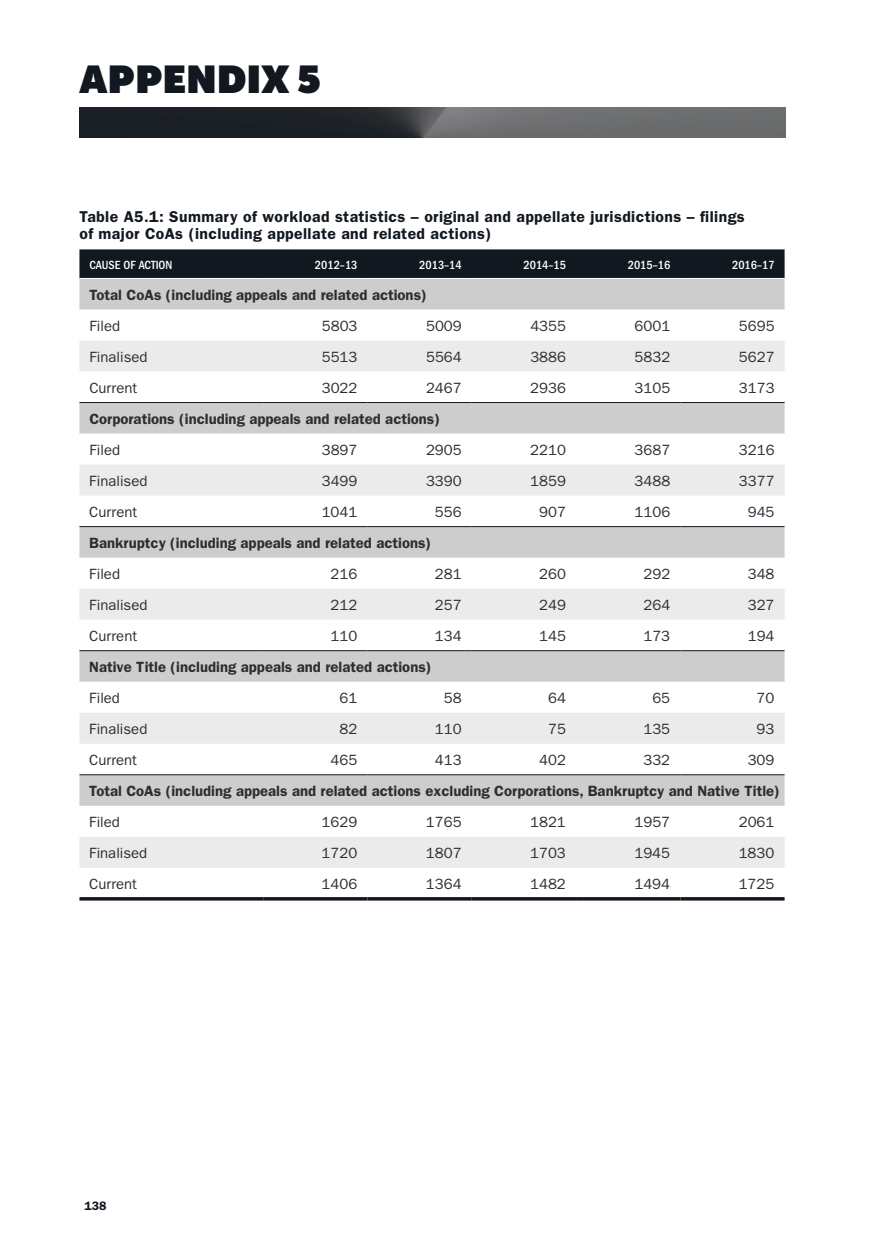
<style>
.page{position:relative;width:874px;height:1241px;background:#fff}
.page>*{position:absolute;margin:0;border:0;box-sizing:border-box;transform-origin:0 0}
.t1{font:900 38.5px "Museo Sans Display";letter-spacing:.025em;color:#111820}
.Sub_heading_2{font:600 15.75px/17.5px "Franklin Gothic LT";letter-spacing:.025em;color:#111820}
.Fin_Table_Body{font:14.88px "Franklin Gothic LT";color:#2b2e32}
.Fin_Table_Body-2{font:600 14.88px "Franklin Gothic LT";color:#2b2e32}
.Fin_Table_header{font:500 condensed 12.25px "Franklin Gothic LT";color:#fff}
.t2{font:600 12.25px "Franklin Gothic LT";color:#111820}
</style>
<div class="page">
<img style="left:79px;top:108px;width:705px;height:29px">
<svg style="left:79px;top:249px;width:705px;height:29px;background:#151c24"></svg>
<div style="left:79px;top:279px;width:705px;height:31px;background:#cdcdcd"></div>
<svg style="left:79px;top:340px;width:705px;height:527px"></svg>
<svg style="left:79px;top:897px;width:184px;height:3px"></svg>
<svg style="left:263px;top:897px;width:104px;height:3px"></svg>
<svg style="left:367px;top:897px;width:104px;height:3px"></svg>
<svg style="left:471px;top:897px;width:104px;height:3px"></svg>
<svg style="left:575px;top:897px;width:105px;height:3px"></svg>
<svg style="left:680px;top:897px;width:104px;height:3px"></svg>
<hr style="left:79px;top:774px;width:184px;height:1px;background:#111820">
<hr style="left:263px;top:774px;width:104px;height:1px;background:#111820">
<hr style="left:367px;top:774px;width:104px;height:1px;background:#111820">
<hr style="left:471px;top:774px;width:104px;height:1px;background:#111820">
<hr style="left:575px;top:774px;width:105px;height:1px;background:#111820">
<hr style="left:680px;top:774px;width:104px;height:1px;background:#111820">
<hr style="left:79px;top:650px;width:184px;height:1px;background:#111820">
<hr style="left:263px;top:650px;width:104px;height:1px;background:#111820">
<hr style="left:367px;top:650px;width:104px;height:1px;background:#111820">
<hr style="left:471px;top:650px;width:104px;height:1px;background:#111820">
<hr style="left:575px;top:650px;width:105px;height:1px;background:#111820">
<hr style="left:680px;top:650px;width:104px;height:1px;background:#111820">
<hr style="left:79px;top:526px;width:184px;height:1px;background:#111820">
<hr style="left:263px;top:526px;width:104px;height:1px;background:#111820">
<hr style="left:367px;top:526px;width:104px;height:1px;background:#111820">
<hr style="left:471px;top:526px;width:104px;height:1px;background:#111820">
<hr style="left:575px;top:526px;width:105px;height:1px;background:#111820">
<hr style="left:680px;top:526px;width:104px;height:1px;background:#111820">
<hr style="left:79px;top:402px;width:184px;height:1px;background:#111820">
<hr style="left:263px;top:402px;width:104px;height:1px;background:#111820">
<hr style="left:367px;top:402px;width:104px;height:1px;background:#111820">
<hr style="left:471px;top:402px;width:104px;height:1px;background:#111820">
<hr style="left:575px;top:402px;width:105px;height:1px;background:#111820">
<hr style="left:680px;top:402px;width:104px;height:1px;background:#111820">
<h1 class="t1" style="left:79px;top:57px;width:243px">APPENDIX 5</h1>
<p class="Sub_heading_2" style="left:79px;top:208px;width:666px">Table A5.1: Summary of workload statistics – original and appellate jurisdictions – filings of major CoAs (including appellate and related actions)</p>
<p class="Fin_Table_header" style="left:89px;top:257px;width:84px">CAUSE OF ACTION</p>
<p class="Fin_Table_header" style="left:315px;top:257px;width:44px">2012–13</p>
<p class="Fin_Table_header" style="left:419px;top:257px;width:44px">2013–14</p>
<p class="Fin_Table_header" style="left:523px;top:257px;width:44px">2014–15</p>
<p class="Fin_Table_header" style="left:627px;top:257px;width:44px">2015–16</p>
<p class="Fin_Table_header" style="left:731px;top:257px;width:44px">2016–17</p>
<p class="Fin_Table_Body-2" style="left:89px;top:285px;width:339px">Total CoAs (including appeals and related actions)</p>
<p class="Fin_Table_Body" style="left:89px;top:317px;width:32px">Filed</p>
<p class="Fin_Table_Body" style="left:321px;top:317px;width:37px">5803</p>
<p class="Fin_Table_Body" style="left:426px;top:317px;width:37px">5009</p>
<p class="Fin_Table_Body" style="left:530px;top:317px;width:37px">4355</p>
<p class="Fin_Table_Body" style="left:634px;top:317px;width:37px">6001</p>
<p class="Fin_Table_Body" style="left:738px;top:317px;width:37px">5695</p>
<p class="Fin_Table_Body" style="left:89px;top:348px;width:60px">Finalised</p>
<p class="Fin_Table_Body" style="left:321px;top:348px;width:37px">5513</p>
<p class="Fin_Table_Body" style="left:426px;top:348px;width:37px">5564</p>
<p class="Fin_Table_Body" style="left:530px;top:348px;width:37px">3886</p>
<p class="Fin_Table_Body" style="left:634px;top:348px;width:37px">5832</p>
<p class="Fin_Table_Body" style="left:738px;top:348px;width:37px">5627</p>
<p class="Fin_Table_Body" style="left:89px;top:379px;width:49px">Current</p>
<p class="Fin_Table_Body" style="left:321px;top:379px;width:37px">3022</p>
<p class="Fin_Table_Body" style="left:426px;top:379px;width:37px">2467</p>
<p class="Fin_Table_Body" style="left:530px;top:379px;width:37px">2936</p>
<p class="Fin_Table_Body" style="left:634px;top:379px;width:37px">3105</p>
<p class="Fin_Table_Body" style="left:738px;top:379px;width:37px">3173</p>
<p class="Fin_Table_Body-2" style="left:89px;top:409px;width:352px">Corporations (including appeals and related actions)</p>
<p class="Fin_Table_Body" style="left:89px;top:441px;width:32px">Filed</p>
<p class="Fin_Table_Body" style="left:321px;top:441px;width:37px">3897</p>
<p class="Fin_Table_Body" style="left:426px;top:441px;width:37px">2905</p>
<p class="Fin_Table_Body" style="left:530px;top:441px;width:37px">2210</p>
<p class="Fin_Table_Body" style="left:634px;top:441px;width:37px">3687</p>
<p class="Fin_Table_Body" style="left:738px;top:441px;width:37px">3216</p>
<p class="Fin_Table_Body" style="left:89px;top:472px;width:60px">Finalised</p>
<p class="Fin_Table_Body" style="left:321px;top:472px;width:37px">3499</p>
<p class="Fin_Table_Body" style="left:426px;top:472px;width:37px">3390</p>
<p class="Fin_Table_Body" style="left:530px;top:472px;width:37px">1859</p>
<p class="Fin_Table_Body" style="left:634px;top:472px;width:37px">3488</p>
<p class="Fin_Table_Body" style="left:738px;top:472px;width:37px">3377</p>
<p class="Fin_Table_Body" style="left:89px;top:503px;width:49px">Current</p>
<p class="Fin_Table_Body" style="left:321px;top:503px;width:37px">1041</p>
<p class="Fin_Table_Body" style="left:434px;top:503px;width:28px">556</p>
<p class="Fin_Table_Body" style="left:539px;top:503px;width:28px">907</p>
<p class="Fin_Table_Body" style="left:634px;top:503px;width:37px">1106</p>
<p class="Fin_Table_Body" style="left:747px;top:503px;width:28px">945</p>
<p class="Fin_Table_Body-2" style="left:89px;top:533px;width:343px">Bankruptcy (including appeals and related actions)</p>
<p class="Fin_Table_Body" style="left:89px;top:565px;width:32px">Filed</p>
<p class="Fin_Table_Body" style="left:330px;top:565px;width:28px">216</p>
<p class="Fin_Table_Body" style="left:434px;top:565px;width:28px">281</p>
<p class="Fin_Table_Body" style="left:539px;top:565px;width:28px">260</p>
<p class="Fin_Table_Body" style="left:643px;top:565px;width:28px">292</p>
<p class="Fin_Table_Body" style="left:747px;top:565px;width:28px">348</p>
<p class="Fin_Table_Body" style="left:89px;top:596px;width:60px">Finalised</p>
<p class="Fin_Table_Body" style="left:330px;top:596px;width:28px">212</p>
<p class="Fin_Table_Body" style="left:434px;top:596px;width:28px">257</p>
<p class="Fin_Table_Body" style="left:539px;top:596px;width:28px">249</p>
<p class="Fin_Table_Body" style="left:643px;top:596px;width:28px">264</p>
<p class="Fin_Table_Body" style="left:747px;top:596px;width:28px">327</p>
<p class="Fin_Table_Body" style="left:89px;top:627px;width:49px">Current</p>
<p class="Fin_Table_Body" style="left:330px;top:627px;width:28px">110</p>
<p class="Fin_Table_Body" style="left:434px;top:627px;width:28px">134</p>
<p class="Fin_Table_Body" style="left:539px;top:627px;width:28px">145</p>
<p class="Fin_Table_Body" style="left:643px;top:627px;width:28px">173</p>
<p class="Fin_Table_Body" style="left:747px;top:627px;width:28px">194</p>
<p class="Fin_Table_Body-2" style="left:89px;top:657px;width:343px">Native Title (including appeals and related actions)</p>
<p class="Fin_Table_Body" style="left:89px;top:689px;width:32px">Filed</p>
<p class="Fin_Table_Body" style="left:339px;top:689px;width:19px">61</p>
<p class="Fin_Table_Body" style="left:443px;top:689px;width:19px">58</p>
<p class="Fin_Table_Body" style="left:548px;top:689px;width:19px">64</p>
<p class="Fin_Table_Body" style="left:652px;top:689px;width:19px">65</p>
<p class="Fin_Table_Body" style="left:756px;top:689px;width:19px">70</p>
<p class="Fin_Table_Body" style="left:89px;top:720px;width:60px">Finalised</p>
<p class="Fin_Table_Body" style="left:339px;top:720px;width:19px">82</p>
<p class="Fin_Table_Body" style="left:434px;top:720px;width:28px">110</p>
<p class="Fin_Table_Body" style="left:548px;top:720px;width:19px">75</p>
<p class="Fin_Table_Body" style="left:643px;top:720px;width:28px">135</p>
<p class="Fin_Table_Body" style="left:756px;top:720px;width:19px">93</p>
<p class="Fin_Table_Body" style="left:89px;top:751px;width:49px">Current</p>
<p class="Fin_Table_Body" style="left:330px;top:751px;width:28px">465</p>
<p class="Fin_Table_Body" style="left:434px;top:751px;width:28px">413</p>
<p class="Fin_Table_Body" style="left:539px;top:751px;width:28px">402</p>
<p class="Fin_Table_Body" style="left:643px;top:751px;width:28px">332</p>
<p class="Fin_Table_Body" style="left:747px;top:751px;width:28px">309</p>
<p class="Fin_Table_Body-2" style="left:89px;top:781px;width:692px">Total CoAs (including appeals and related actions excluding Corporations, Bankruptcy and Native Title)</p>
<p class="Fin_Table_Body" style="left:89px;top:813px;width:32px">Filed</p>
<p class="Fin_Table_Body" style="left:321px;top:813px;width:37px">1629</p>
<p class="Fin_Table_Body" style="left:425px;top:813px;width:37px">1765</p>
<p class="Fin_Table_Body" style="left:530px;top:813px;width:37px">1821</p>
<p class="Fin_Table_Body" style="left:634px;top:813px;width:37px">1957</p>
<p class="Fin_Table_Body" style="left:738px;top:813px;width:37px">2061</p>
<p class="Fin_Table_Body" style="left:89px;top:844px;width:60px">Finalised</p>
<p class="Fin_Table_Body" style="left:321px;top:844px;width:37px">1720</p>
<p class="Fin_Table_Body" style="left:425px;top:844px;width:37px">1807</p>
<p class="Fin_Table_Body" style="left:530px;top:844px;width:37px">1703</p>
<p class="Fin_Table_Body" style="left:634px;top:844px;width:37px">1945</p>
<p class="Fin_Table_Body" style="left:738px;top:844px;width:37px">1830</p>
<p class="Fin_Table_Body" style="left:89px;top:875px;width:49px">Current</p>
<p class="Fin_Table_Body" style="left:321px;top:875px;width:37px">1406</p>
<p class="Fin_Table_Body" style="left:425px;top:875px;width:37px">1364</p>
<p class="Fin_Table_Body" style="left:530px;top:875px;width:37px">1482</p>
<p class="Fin_Table_Body" style="left:634px;top:875px;width:37px">1494</p>
<p class="Fin_Table_Body" style="left:738px;top:875px;width:37px">1725</p>
<p class="t2" style="left:84px;top:1198px;width:24px">138</p>
</div>
